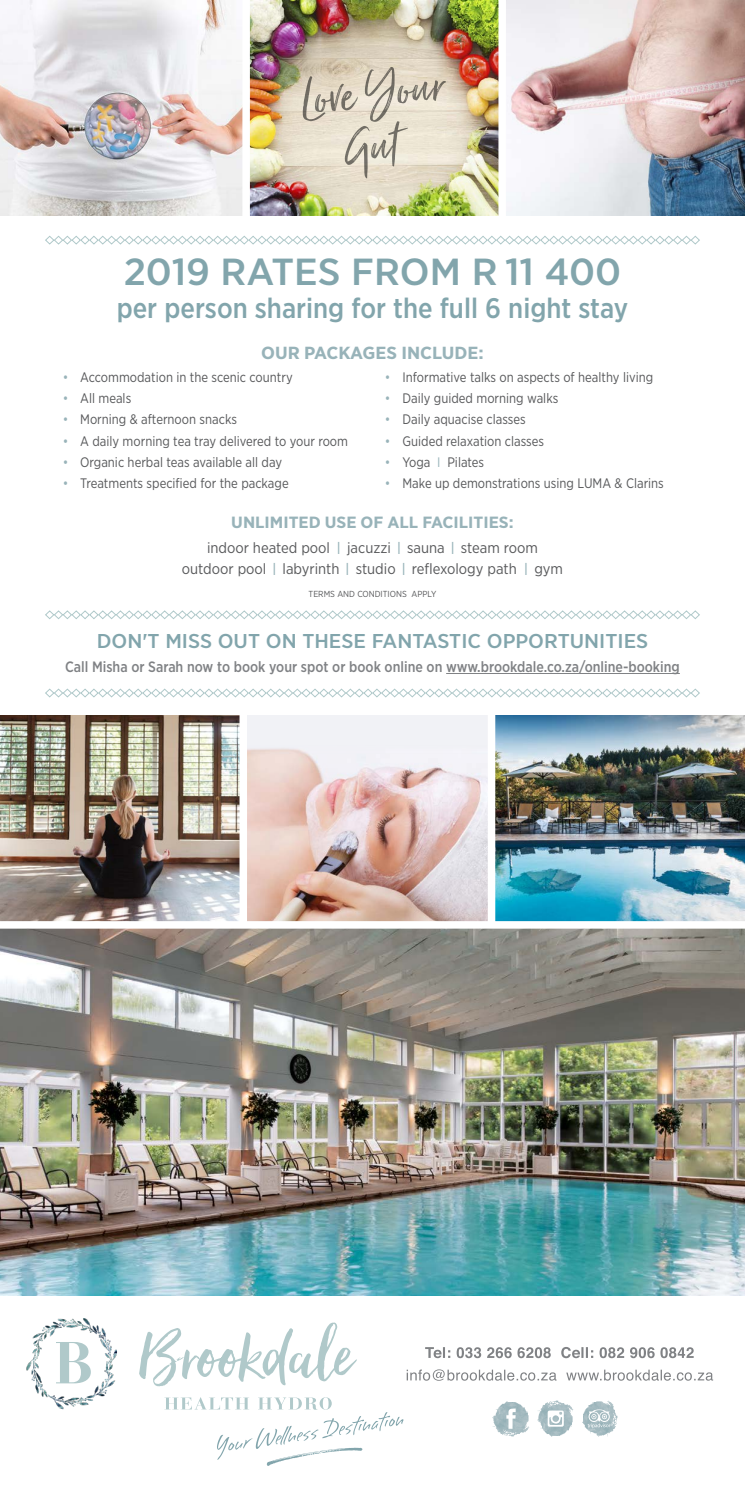
<style>
.page{position:relative;width:745px;height:1489px;background:#fff}
.page>*{position:absolute;margin:0;border:0;box-sizing:border-box;transform-origin:0 0}
.t1{font:500 37.62px "Gotham Narrow";color:#82a5ac;scale:1.1 1}
.t2{font:500 28.25px "Gotham Narrow";color:#82a5ac}
.t3{font:500 20px "Gotham Narrow";color:#82a5ac;scale:1.1 1}
.t4{font:700 17.5px "Gotham Narrow";color:#98b3b9;scale:1.1 1}
.t5{font:700 16.25px "Gotham Narrow";color:#98b3b9;scale:1.1 1}
.t6{font:15px/21.2px "Gotham Narrow";color:#58595b;text-align:center}
.t7{font:500 15px "Gotham Narrow";color:#808285;scale:.95 1}
.t8{font:13.75px "Gotham Narrow";color:#58595b;scale:.95 1}
.t9{font:8.75px "Gotham Narrow";color:#58595b}
.s1{color:#98b3b9}
.s2{font-size:17.25px;color:#98b3b9}
</style>
<div class="page">
<svg style="left:45px;top:235px;width:655px;height:10px"></svg>
<svg style="left:406px;top:1369px;width:306px;height:11px"></svg>
<svg style="left:425px;top:1347px;width:268px;height:11px"></svg>
<img style="left:26px;top:1318px;width:91px;height:90px">
<svg style="left:56px;top:1341px;width:35px;height:42px"></svg>
<svg style="left:139px;top:1322px;width:218px;height:64px"></svg>
<svg style="left:164px;top:1397px;width:239px;height:68px"></svg>
<img style="left:250px;top:1px;width:248px;height:215px">
<img style="left:0;top:1px;width:242px;height:215px">
<img style="left:506px;top:1px;width:238px;height:215px">
<svg style="left:302px;top:67px;width:144px;height:111px"></svg>
<svg style="left:45px;top:610px;width:655px;height:9px"></svg>
<svg style="left:45px;top:688px;width:655px;height:10px"></svg>
<hr style="left:446px;top:673px;width:233px;height:1px;background:#808285">
<img style="left:0;top:715px;width:239px;height:206px">
<img style="left:0;top:928px;width:744px;height:367px">
<div style="left:242px;top:715px;width:248px;height:211px;background:#f1f2f6"></div>
<img style="left:247px;top:748px;width:240px;height:173px">
<img style="left:495px;top:715px;width:249px;height:206px">
<div style="left:239px;top:709px;width:8px;height:217px;background:#fff"></div>
<div style="left:487px;top:709px;width:8px;height:217px;background:#fff"></div>
<div style="left:0;top:921px;width:744px;height:7px;background:#fff"></div>
<img style="left:492px;top:1401px;width:37px;height:35px">
<svg style="left:506px;top:1408px;width:9px;height:20px"></svg>
<img style="left:537px;top:1400px;width:36px;height:37px">
<svg style="left:547px;top:1410px;width:16px;height:16px"></svg>
<img style="left:582px;top:1401px;width:35px;height:36px">
<svg style="left:587px;top:1409px;width:24px;height:19px"></svg>
<h1 class="t1" style="left:124px;top:247px;width:453px">2019 RATES FROM R 11 400</h1>
<h2 class="t2" style="left:117px;top:290px;width:512px">per person sharing for the full 6 night stay</h2>
<p class="t4" style="left:261px;top:341px;width:204px">OUR PACKAGES INCLUDE:</p>
<p class="t8" style="left:384px;top:368px;width:284px"><span class="s1">•</span> Informative talks on aspects of healthy living</p>
<p class="t8" style="left:384px;top:389px;width:184px"><span class="s1">•</span> Daily guided morning walks</p>
<p class="t8" style="left:384px;top:411px;width:150px"><span class="s1">•</span> Daily aquacise classes</p>
<p class="t8" style="left:384px;top:432px;width:169px"><span class="s1">•</span> Guided relaxation classes</p>
<p class="t8" style="left:384px;top:453px;width:106px"><span class="s1">•</span> Yoga <span class="s1">I</span> Pilates</p>
<p class="t8" style="left:384px;top:474px;width:295px"><span class="s1">•</span> Make up demonstrations using LUMA &amp; Clarins</p>
<p class="t5" style="left:231px;top:512px;width:258px">UNLIMITED USE OF ALL FACILITIES:</p>
<p class="t6" style="left:182px;top:537px;width:382px">indoor heated pool <span class="s2">I</span> jacuzzi <span class="s2">I</span> sauna <span class="s2">I</span> steam room outdoor pool <span class="s2">I</span> labyrinth <span class="s2">I</span> studio <span class="s2">I</span> reflexology path <span class="s2">I</span> gym</p>
<p class="t9" style="left:308px;top:588px;width:129px">TERMS AND CONDITIONS APPLY</p>
<p class="t8" style="left:63px;top:368px;width:243px"><span class="s1">•</span> Accommodation in the scenic country</p>
<p class="t8" style="left:63px;top:389px;width:74px"><span class="s1">•</span> All meals</p>
<p class="t8" style="left:63px;top:411px;width:185px"><span class="s1">•</span> Morning &amp; afternoon snacks</p>
<p class="t8" style="left:63px;top:432px;width:301px"><span class="s1">•</span> A daily morning tea tray delivered to your room</p>
<p class="t8" style="left:63px;top:453px;width:232px"><span class="s1">•</span> Organic herbal teas available all day</p>
<p class="t8" style="left:63px;top:474px;width:239px"><span class="s1">•</span> Treatments specified for the package</p>
<h3 class="t3" style="left:97px;top:628px;width:502px">DON'T MISS OUT ON THESE FANTASTIC OPPORTUNITIES</h3>
<p class="t7" style="left:65px;top:657px;width:648px">Call Misha or Sarah now to book your spot or book online on www.brookdale.co.za/online-booking</p>
</div>
